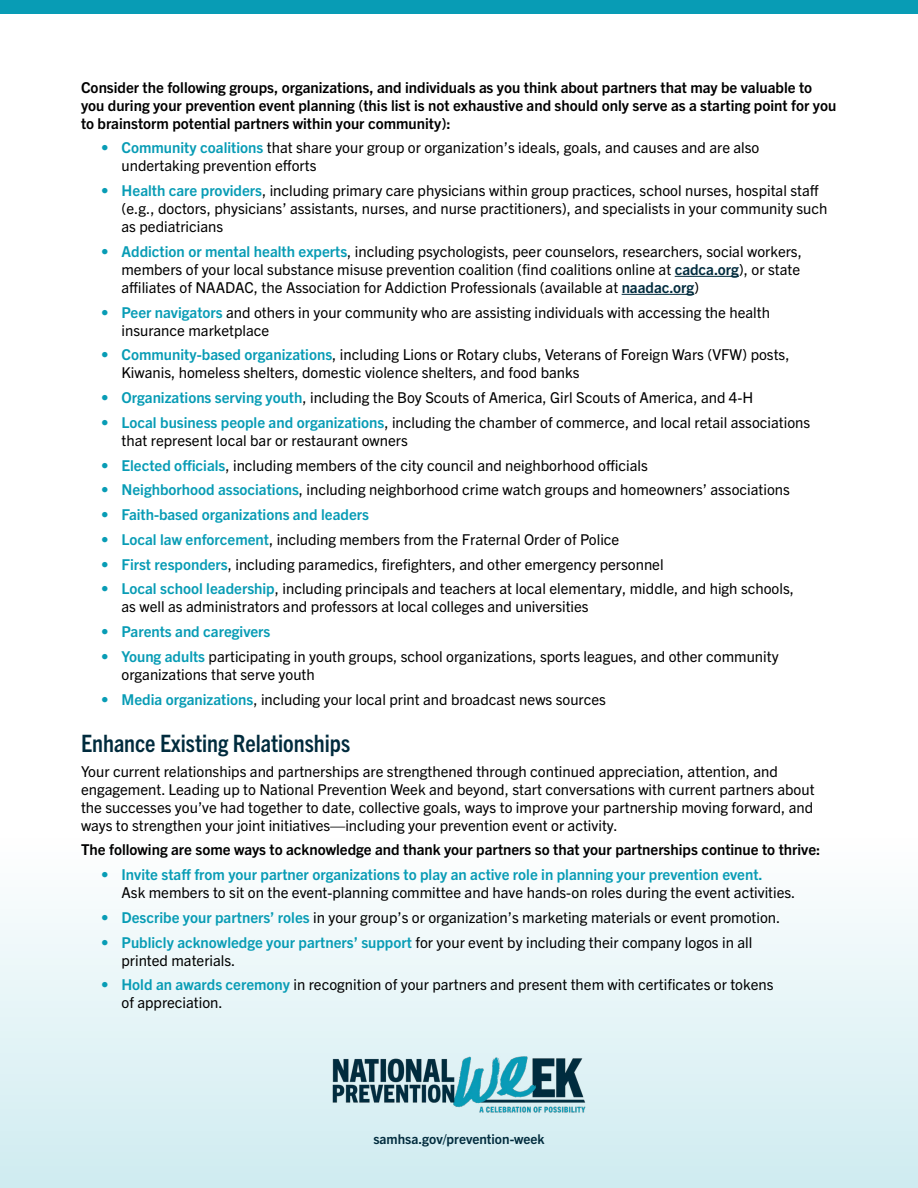
<style>
.page{position:relative;width:918px;height:1188px;background:#fff}
.page>*{position:absolute;margin:0;border:0;box-sizing:border-box;transform-origin:0 0}
.t1{font:700 condensed 24px "Trade Gothic Next LT Pro";color:#002b3d}
.t2{font:15px/18px "Trade Gothic Next LT Pro";color:#000}
.t3{font:700 15px/18px "Trade Gothic Next LT Pro";color:#000}
.t4{font:700 15px/18px "Trade Gothic Next LT Pro";color:#089cb5}
.t5{font:700 13.5px "Trade Gothic Next LT Pro";color:#002b3d}
.s1{font-weight:700;color:#089cb5}
.s2{font-weight:700;color:#002b3d}
.s3{font-weight:400;color:#000}
</style>
<div class="page">
<div style="left:0;top:832px;width:918px;height:356px;background:linear-gradient(to bottom,#fff,#cfebf0)"></div>
<div style="left:0;top:0;width:918px;height:14px;background:#089cb5"></div>
<img style="left:311px;top:1036px;width:296px;height:99px">
<hr style="left:675px;top:276px;width:64px;height:1px;background:#002b3d">
<hr style="left:622px;top:294px;width:72px;height:1px;background:#002b3d">
<p class="t3" style="left:81px;top:77px;width:757px">Consider the following groups, organizations, and individuals as you think about partners that may be valuable to you during your prevention event planning (this list is not exhaustive and should only serve as a starting point for you to brainstorm potential partners within your community):</p>
<p class="t2" style="left:122px;top:138px;width:640px;text-indent:-20px"><span class="s1">• Community coalitions</span> that share your group or organization’s ideals, goals, and causes and are also undertaking prevention efforts</p>
<p class="t2" style="left:122px;top:181px;width:707px;text-indent:-20px"><span class="s1">• Health care providers</span>, including primary care physicians within group practices, school nurses, hospital staff (e.g., doctors, physicians’ assistants, nurses, and nurse practitioners), and specialists in your community such as pediatricians</p>
<p class="t2" style="left:122px;top:241px;width:682px;text-indent:-20px"><span class="s1">• Addiction or mental health experts</span>, including psychologists, peer counselors, researchers, social workers, members of your local substance misuse prevention coalition (find coalitions online at <span class="s2">cadca.org</span>), or state affiliates of NAADAC, the Association for Addiction Professionals (available at <span class="s2">naadac.org</span>)</p>
<p class="t2" style="left:122px;top:302px;width:650px;text-indent:-20px"><span class="s1">• Peer navigators</span> and others in your community who are assisting individuals with accessing the health insurance marketplace</p>
<p class="t2" style="left:122px;top:345px;width:670px;text-indent:-20px"><span class="s1">• Community-based organizations</span>, including Lions or Rotary clubs, Veterans of Foreign Wars (VFW) posts,<br>Kiwanis, homeless shelters, domestic violence shelters, and food banks</p>
<p class="t2" style="left:101px;top:388px;width:654px"><span class="s1">• Organizations serving youth</span>, including the Boy Scouts of America, Girl Scouts of America, and 4-H</p>
<p class="t2" style="left:122px;top:412px;width:690px;text-indent:-20px"><span class="s1">• Local business people and organizations</span>, including the chamber of commerce, and local retail associations that represent local bar or restaurant owners</p>
<p class="t2" style="left:101px;top:455px;width:548px"><span class="s1">• Elected officials</span>, including members of the city council and neighborhood officials</p>
<p class="t2" style="left:101px;top:480px;width:690px"><span class="s1">• Neighborhood associations</span>, including neighborhood crime watch groups and homeowners’ associations</p>
<p class="t4" style="left:101px;top:505px;width:269px">• Faith-based organizations and leaders</p>
<p class="t2" style="left:101px;top:529px;width:520px"><span class="s1">• Local law enforcement</span>, including members from the Fraternal Order of Police</p>
<p class="t2" style="left:101px;top:554px;width:564px"><span class="s1">• First responders</span>, including paramedics, firefighters, and other emergency personnel</p>
<p class="t2" style="left:122px;top:579px;width:674px;text-indent:-20px"><span class="s1">• Local school leadership</span>, including principals and teachers at local elementary, middle, and high schools, as well as administrators and professors at local colleges and universities</p>
<p class="t4" style="left:101px;top:622px;width:171px">• Parents and caregivers</p>
<p class="t2" style="left:122px;top:646px;width:659px;text-indent:-20px"><span class="s1">• Young adults</span> participating in youth groups, school organizations, sports leagues, and other community organizations that serve youth</p>
<p class="t2" style="left:101px;top:689px;width:506px"><span class="s1">• Media organizations</span>, including your local print and broadcast news sources</p>
<h2 class="t1" style="left:81px;top:727px;width:271px">Enhance Existing Relationships</h2>
<p class="t2" style="left:81px;top:761px;width:735px">Your current relationships and partnerships are strengthened through continued appreciation, attention, and engagement. Leading up to National Prevention Week and beyond, start conversations with current partners about the successes you’ve had together to date, collective goals, ways to improve your partnership moving forward, and ways to strengthen your joint initiatives—including your prevention event or activity.</p>
<p class="t3" style="left:81px;top:840px;width:741px">The following are some ways to acknowledge and thank your partners so that your partnerships continue to thrive:</p>
<p class="t4" style="left:122px;top:865px;width:676px;text-indent:-20px">• Invite staff from your partner organizations to play an active role in planning your prevention event.<br><span class="s3">Ask members to sit on the event-planning committee and have hands-on roles during the event activities.</span></p>
<p class="t2" style="left:101px;top:907px;width:681px"><span class="s1">• Describe your partners’ roles</span> in your group’s or organization’s marketing materials or event promotion.</p>
<p class="t2" style="left:122px;top:932px;width:632px;text-indent:-20px"><span class="s1">• Publicly acknowledge your partners’ support</span> for your event by including their company logos in all printed materials.</p>
<p class="t2" style="left:122px;top:975px;width:654px;text-indent:-20px"><span class="s1">• Hold an awards ceremony</span> in recognition of your partners and present them with certificates or tokens of appreciation.</p>
<p class="t5" style="left:373px;top:1130px;width:173px">samhsa.gov/prevention-week</p>
</div>
